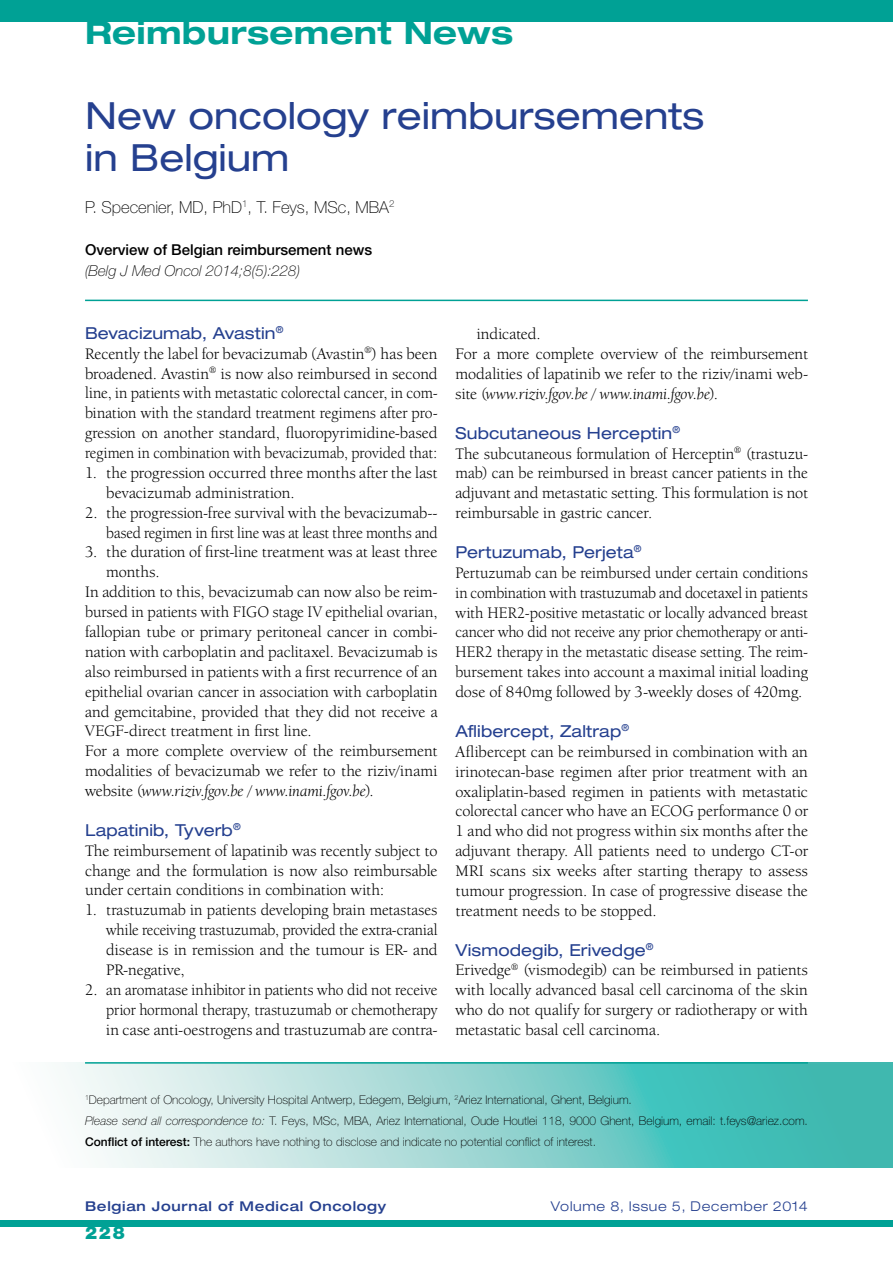
<style>
.page{position:relative;width:893px;height:1263px;background:#fff}
.page>*{position:absolute;margin:0;border:0;box-sizing:border-box;transform-origin:0 0}
.t1{font:expanded 37.5px/42px "Helvetica Neue LT Std";color:#25408f}
.t2{font:700 expanded 31.5px "Helvetica Neue LT Std";letter-spacing:.01em;color:#00a195}
.t3{font:900 18px "Helvetica Neue LT Std";color:#00a195}
.t4{font:16.5px/20px "Berkeley Oldstyle IT Cby BT";letter-spacing:.005em;color:#000;text-align:justify}
.t5{font:16.5px/20px "Berkeley Oldstyle IT Cby BT";letter-spacing:.005em;color:#000;text-align:justify;scale:.96 1}
.t6{font:expanded 16.5px "Helvetica Neue LT Std";letter-spacing:.005em;color:#25408f}
.t7{font:italic 16.5px "Berkeley Oldstyle IT Cby BT";letter-spacing:.005em;color:#000}
.t8{font:100 16.5px "Helvetica Neue LT Std";color:#000}
.t9{font:500 15px "Helvetica Neue LT Std";color:#000}
.t10{font:italic 100 15px "Helvetica Neue LT Std";color:#000}
.t11{font:500 expanded 13.5px "Helvetica Neue LT Std";letter-spacing:.05em;color:#25408f}
.t12{font:300 expanded 13.5px "Helvetica Neue LT Std";letter-spacing:.05em;color:#25408f}
.t13{font:100 12px/21px "Helvetica Neue LT Std";color:#000}
.s1{font-style:normal}
.s2{font-style:italic}
.s3{font-weight:500}
</style>
<div class="page">
<div style="left:0;top:1220px;width:893px;height:7px;background:#00a195"></div>
<div style="left:0;top:0;width:893px;height:21px;background:#00a195"></div>
<svg style="left:63px;top:1062px;width:830px;height:105px;background:#91d5d1"></svg>
<hr style="left:85px;top:1062px;width:723px;height:2px;background:#00a195">
<hr style="left:85px;top:300px;width:723px;height:1px;background:#00a195">
<h2 class="t2" style="left:85px;top:13px;width:430px">Reimbursement News</h2>
<h1 class="t1" style="left:85px;top:94px;width:621px">New oncology reimbursements in Belgium</h1>
<p class="t8" style="left:85px;top:198px;width:311px">P. Specenier, MD, PhD<sup>1</sup>, T. Feys, MSc, MBA<sup>2</sup></p>
<p class="t9" style="left:85px;top:241px;width:289px">Overview of Belgian reimbursement news</p>
<p class="t10" style="left:85px;top:262px;width:217px">(Belg J Med Oncol 2014;8(5):228)</p>
<p class="t6" style="left:85px;top:323px;width:200px">Bevacizumab, Avastin<sup>®</sup></p>
<p class="t4" style="left:85px;top:343px;width:354px">Recently the label for bevacizumab (Avastin<sup>®</sup>) has been broadened. Avastin<sup>®</sup> is now also reimbursed in second line, in patients with metastatic colorectal cancer, in com&shy;bination with the standard treatment regimens after pro&shy;gression on another standard, fluoropyrimidine-based regimen in combination with bevacizumab, provided that:</p>
<p class="t4" style="left:106px;top:463px;width:333px;text-indent:-21px">1. the progression occurred three months after the last bevacizumab administration.</p>
<p class="t4" style="left:85px;top:502px;width:354px;text-align:right">2. the progression-free survival with the bevacizumab-- based regimen in first line was at least three months and</p>
<p class="t4" style="left:85px;top:542px;width:354px">3. the duration of first-line treatment was at least three</p>
<p class="t4" style="left:106px;top:562px;width:55px">months.</p>
<p class="t4" style="left:85px;top:582px;width:354px">In addition to this, bevacizumab can now also be reim-</p>
<p class="t4" style="left:85px;top:602px;width:354px">bursed in patients with FIGO stage IV epithelial ovarian,</p>
<p class="t4" style="left:85px;top:622px;width:354px">fallopian tube or primary peritoneal cancer in combi-</p>
<p class="t4" style="left:85px;top:641px;width:354px">nation with carboplatin and paclitaxel. Bevacizumab is</p>
<p class="t4" style="left:85px;top:661px;width:354px">also reimbursed in patients with a first recurrence of an</p>
<p class="t4" style="left:85px;top:681px;width:354px">epithelial ovarian cancer in association with carboplatin</p>
<p class="t4" style="left:85px;top:701px;width:354px">and gemcitabine, provided that they did not receive a</p>
<p class="t4" style="left:85px;top:721px;width:228px">VEGF-direct treatment in first line.</p>
<p class="t4" style="left:85px;top:741px;width:354px">For a more complete overview of the reimbursement</p>
<p class="t4" style="left:85px;top:761px;width:354px">modalities of bevacizumab we refer to the riziv/inami</p>
<p class="t7" style="left:85px;top:781px;width:290px"><span class="s1">website (</span>www.riziv.fgov.be / www.inami.fgov.be<span class="s1">).</span></p>
<p class="t6" style="left:85px;top:820px;width:157px">Lapatinib, Tyverb<sup>®</sup></p>
<p class="t4" style="left:85px;top:840px;width:354px">The reimbursement of lapatinib was recently subject to change and the formulation is now also reimbursable under certain conditions in combination with:</p>
<p class="t4" style="left:106px;top:900px;width:333px;text-indent:-21px">1. trastuzumab in patients developing brain metastases while receiving trastuzumab, provided the extra-cranial disease is in remission and the tumour is ER- and PR-negative,</p>
<p class="t4" style="left:106px;top:979px;width:333px;text-indent:-21px">2. an aromatase inhibitor in patients who did not receive prior hormonal therapy, trastuzumab or chemotherapy in case anti-oestrogens and trastuzumab are contra-</p>
<p class="t4" style="left:455px;top:324px;width:354px;text-align:left;text-indent:21px">indicated.<br>For a more complete overview of the reimbursement modalities of lapatinib we refer to the riziv/inami web&shy;site (<span class="s2">www.riziv.fgov.be / www.inami.fgov.be</span>).</p>
<p class="t6" style="left:455px;top:423px;width:226px">Subcutaneous Herceptin<sup>®</sup></p>
<p class="t4" style="left:455px;top:443px;width:354px">The subcutaneous formulation of Herceptin<sup>®</sup> (trastuzu&shy;mab) can be reimbursed in breast cancer patients in the adjuvant and metastatic setting. This formulation is not reimbursable in gastric cancer.</p>
<p class="t6" style="left:455px;top:542px;width:187px">Pertuzumab, Perjeta<sup>®</sup></p>
<p class="t5" style="left:455px;top:562px;width:369px">Pertuzumab can be reimbursed under certain conditions in combination with trastuzumab and docetaxel in patients with HER2-positive metastatic or locally advanced breast cancer who did not receive any prior chemotherapy or anti-HER2 therapy in the metastatic disease setting. The reim&shy;bursement takes into account a maximal initial loading dose of 840mg followed by 3-weekly doses of 420mg.</p>
<p class="t6" style="left:455px;top:721px;width:175px">Aflibercept, Zaltrap<sup>®</sup></p>
<p class="t4" style="left:455px;top:741px;width:354px">Aflibercept can be reimbursed in combination with an irinotecan-base regimen after prior treatment with an oxaliplatin-based regimen in patients with metastatic colorectal cancer who have an ECOG performance 0 or 1 and who did not progress within six months after the adjuvant therapy. All patients need to undergo CT-or MRI scans six weeks after starting therapy to assess tumour progression. In case of progressive disease the treatment needs to be stopped.</p>
<p class="t6" style="left:455px;top:940px;width:200px">Vismodegib, Erivedge<sup>®</sup></p>
<p class="t4" style="left:455px;top:960px;width:354px">Erivedge<sup>®</sup> (vismodegib) can be reimbursed in patients with locally advanced basal cell carcinoma of the skin who do not qualify for surgery or radiotherapy or with metastatic basal cell carcinoma.</p>
<p class="t13" style="left:85px;top:1089px;width:724px"><sup>1</sup>Department of Oncology, University Hospital Antwerp, Edegem, Belgium, <sup>2</sup>Ariez International, Ghent, Belgium.<br><span class="s2">Please send all correspondence to:</span> T. Feys, MSc, MBA, Ariez International, Oude Houtlei 118, 9000 Ghent, Belgium, email: t.feys@ariez.com.<br><span class="s3">Conflict of interest:</span> The authors have nothing to disclose and indicate no potential conflict of interest.</p>
<p class="t11" style="left:85px;top:1198px;width:303px">Belgian Journal of Medical Oncology</p>
<p class="t12" style="left:551px;top:1198px;width:259px">Volume 8, Issue 5, December 2014</p>
<p class="t3" style="left:85px;top:1222px;width:41px">228</p>
</div>
